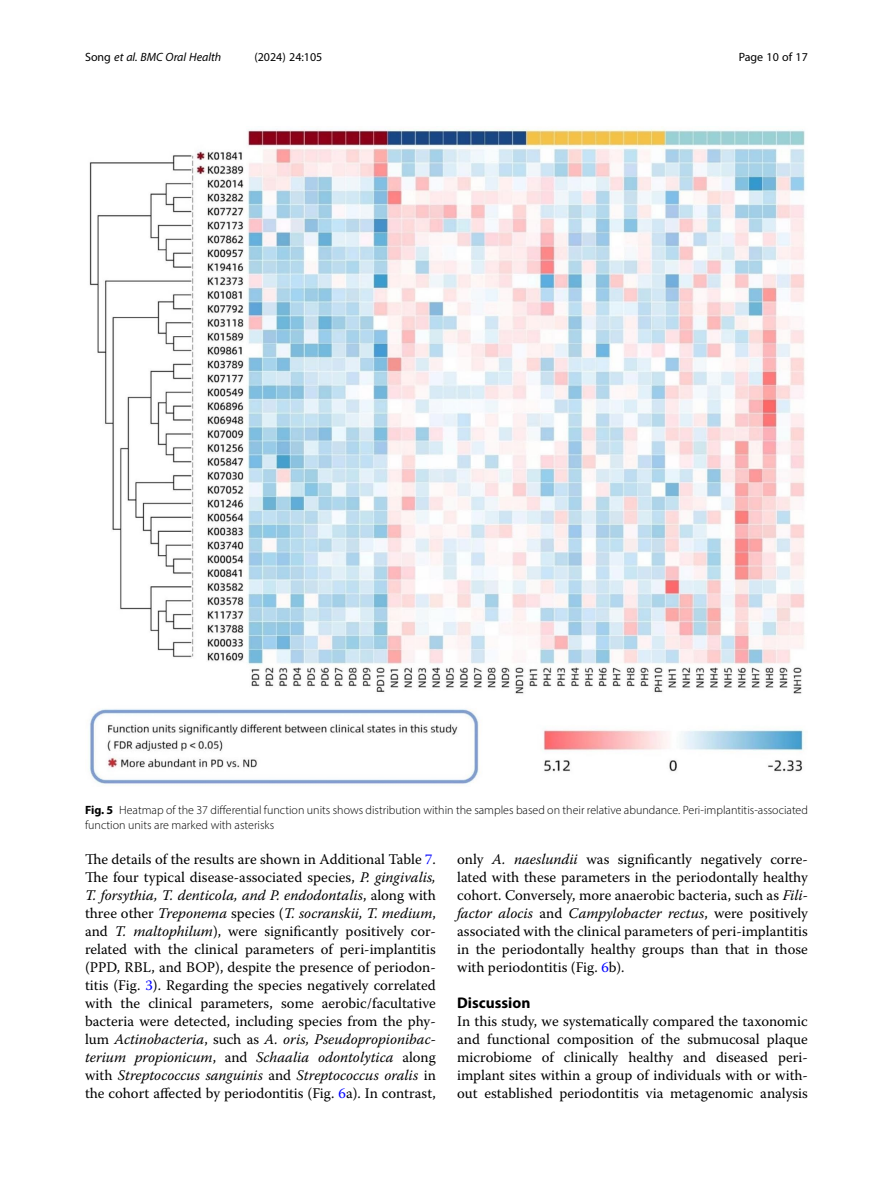
<style>
.page{position:relative;width:893px;height:1191px;background:#fff}
.page>*{position:absolute;margin:0;border:0;box-sizing:border-box;transform-origin:0 0}
.Head_1{font:700 15.45px "Myriad Pro";color:#000}
.Body_Text{font:14.7px/18px "Warnock Pro";color:#000;text-align:justify}
.Figure_Caption{font:300 12px/15px "Myriad Pro";color:#000}
.t1{font:italic 12px "Myriad Pro";color:#000}
.t2{font:12px "Myriad Pro";color:#000}
.s1{font-style:normal}
.s2{font-weight:700}
.s3{color:#00f}
.s4{font-style:italic}
</style>
<div class="page">
<img style="left:89px;top:129px;width:716px;height:655px">
<p class="t1" style="left:85px;top:50px;width:138px"><span class="s1">Song</span> et al. BMC Oral Health</p>
<p class="t2" style="left:254px;top:50px;width:70px">(2024) 24:105</p>
<p class="t2" style="left:739px;top:50px;width:71px">Page 10 of 17</p>
<p class="Figure_Caption" style="left:85px;top:802px;width:724px"><span class="s2">Fig. 5</span> Heatmap of the 37 differential function units shows distribution within the samples based on their relative abundance. Peri-implantitis-associated function units are marked with asterisks</p>
<p class="Body_Text" style="left:85px;top:850px;width:352px">The details of the results are shown in Additional Table <span class="s3">7</span>.<br>The four typical disease-associated species, <span class="s4">P. gingivalis, T. forsythia, T. denticola, and P. endodontalis</span>, along with three other <span class="s4">Treponema</span> species (<span class="s4">T. socranskii, T. medium</span>, and <span class="s4">T. maltophilum</span>), were significantly positively cor&shy;related with the clinical parameters of peri-implantitis (PPD, RBL, and BOP), despite the presence of periodon&shy;titis (Fig. <span class="s3">3</span>). Regarding the species negatively correlated with the clinical parameters, some aerobic/facultative bacteria were detected, including species from the phy&shy;lum <span class="s4">Actinobacteria</span>, such as <span class="s4">A. oris, Pseudopropionibac&shy;terium propionicum</span>, and <span class="s4">Schaalia odontolytica</span> along with <span class="s4">Streptococcus sanguinis</span> and <span class="s4">Streptococcus oralis</span> in the cohort affected by periodontitis (Fig. <span class="s3">6</span>a). In contrast,</p>
<p class="Body_Text" style="left:457px;top:850px;width:352px">only <span class="s4">A. naeslundii</span> was significantly negatively corre&shy;lated with these parameters in the periodontally healthy cohort. Conversely, more anaerobic bacteria, such as <span class="s4">Fili&shy;factor alocis</span> and <span class="s4">Campylobacter rectus</span>, were positively associated with the clinical parameters of peri-implantitis in the periodontally healthy groups than that in those with periodontitis (Fig. <span class="s3">6</span>b).</p>
<p class="Head_1" style="left:457px;top:993px;width:75px">Discussion</p>
<p class="Body_Text" style="left:457px;top:1012px;width:352px">In this study, we systematically compared the taxonomic and functional composition of the submucosal plaque microbiome of clinically healthy and diseased peri&shy;implant sites within a group of individuals with or with&shy;out established periodontitis via metagenomic analysis</p>
</div>
